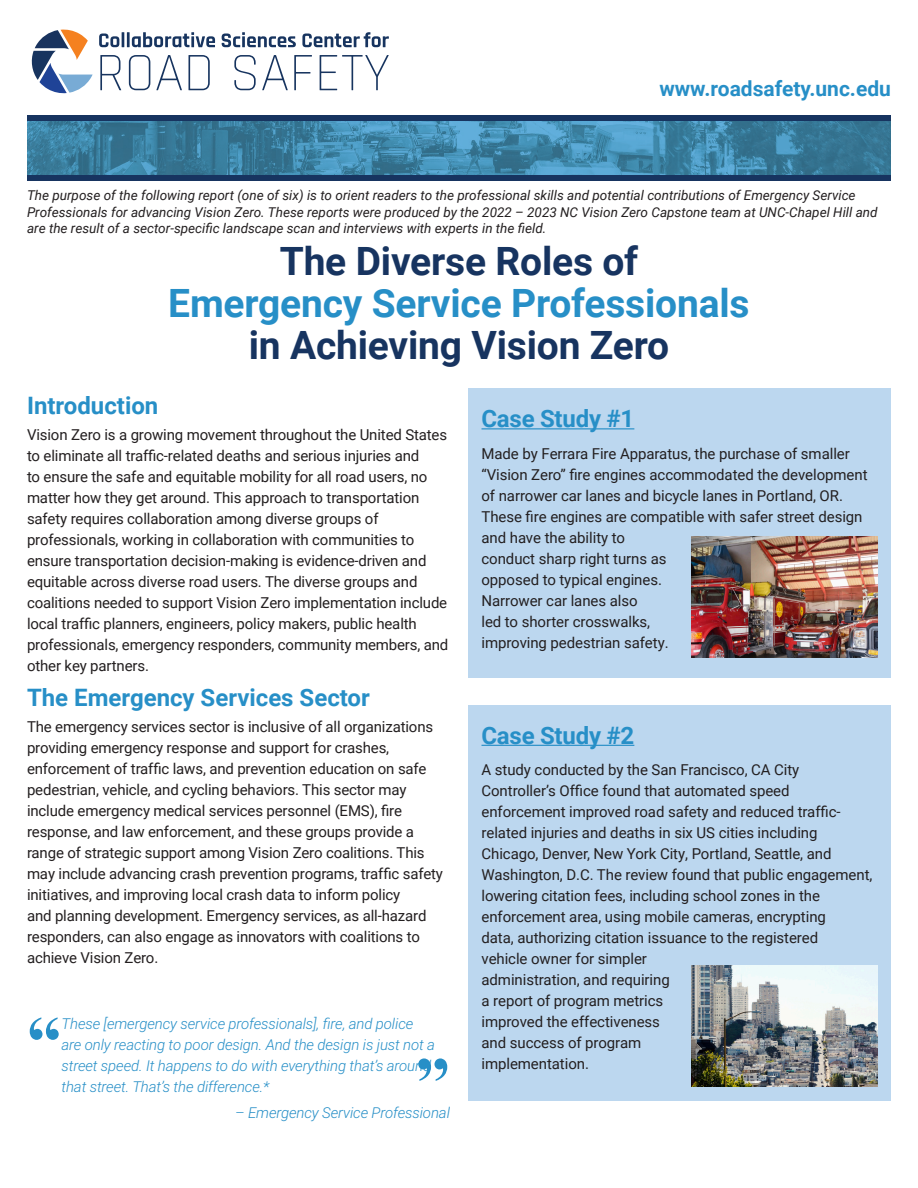
<style>
.page{position:relative;width:918px;height:1188px;background:#fff}
.page>*{position:absolute;margin:0;border:0;box-sizing:border-box;transform-origin:0 0}
.t1{font:700 69px "Times New Roman";color:#278fc7}
.t2{font:700 39px/42px "Roboto";letter-spacing:-.005em;color:#173460;text-align:center}
.t3{font:700 24px "Roboto";color:#278fc7}
.t4{font:700 21px "Roboto";color:#278fc7}
.t5{font:15px/21px "Roboto";letter-spacing:-.01em;color:#231f20}
.t6{font:italic 300 15px/21px "Roboto";letter-spacing:-.01em;color:#278fc7}
.t7{font:italic 13.5px/16.5px "Roboto";color:#231f20}
.s1{color:#278fc7}
</style>
<div class="page">
<svg style="left:100px;top:55px;width:21px;height:35px"></svg>
<svg style="left:129px;top:55px;width:21px;height:35px"></svg>
<svg style="left:156px;top:55px;width:26px;height:35px"></svg>
<svg style="left:189px;top:55px;width:21px;height:35px"></svg>
<svg style="left:234px;top:55px;width:22px;height:35px"></svg>
<svg style="left:262px;top:55px;width:26px;height:35px"></svg>
<svg style="left:294px;top:55px;width:18px;height:35px"></svg>
<svg style="left:320px;top:55px;width:68px;height:35px"></svg>
<svg style="left:31px;top:29px;width:62px;height:65px"></svg>
<svg style="left:99px;top:32px;width:25px;height:15px"></svg>
<hr style="left:127px;top:32px;width:3px;height:15px;background:#17345f">
<svg style="left:132px;top:32px;width:83px;height:15px"></svg>
<svg style="left:222px;top:32px;width:74px;height:15px"></svg>
<svg style="left:302px;top:32px;width:86px;height:15px"></svg>
<img style="left:27px;top:121px;width:864px;height:54px">
<div style="left:27px;top:175px;width:864px;height:5px;background:#173460"></div>
<div style="left:27px;top:116px;width:864px;height:5px;background:#173460"></div>
<div style="left:468px;top:388px;width:423px;height:290px;background:#bcd7ef"></div>
<hr style="left:482px;top:428px;width:152px;height:1px;background:#278fc7">
<div style="left:468px;top:705px;width:423px;height:395px;background:#bcd7ef"></div>
<hr style="left:482px;top:745px;width:152px;height:1px;background:#278fc7">
<img style="left:691px;top:536px;width:187px;height:122px">
<img style="left:691px;top:965px;width:187px;height:122px">
<p class="t4" style="left:659px;top:74px;width:233px">www.roadsafety.unc.edu</p>
<p class="t7" style="left:27px;top:187px;width:852px">The purpose of the following report (one of six) is to orient readers to the professional skills and potential contributions of Emergency Service<br>Professionals for advancing Vision Zero. These reports were produced by the 2022 – 2023 NC Vision Zero Capstone team at UNC-Chapel Hill and are the result of a sector-specific landscape scan and interviews with experts in the field.</p>
<p class="t2" style="left:168px;top:239px;width:583px">The Diverse Roles of<br><span class="s1">Emergency Service Professionals </span>in Achieving Vision Zero</p>
<p class="t3" style="left:27px;top:388px;width:133px">Introduction</p>
<p class="t5" style="left:27px;top:424px;width:423px">Vision Zero is a growing movement throughout the United States to eliminate all traffic-related deaths and serious injuries and<br>to ensure the safe and equitable mobility for all road users, no matter how they get around. This approach to transportation safety requires collaboration among diverse groups of professionals, working in collaboration with communities to ensure transportation decision-making is evidence-driven and equitable across diverse road users. The diverse groups and coalitions needed to support Vision Zero implementation include local traffic planners, engineers, policy makers, public health professionals, emergency responders, community members, and other key partners.</p>
<p class="t3" style="left:27px;top:680px;width:344px">The Emergency Services Sector</p>
<p class="t5" style="left:27px;top:716px;width:418px">The emergency services sector is inclusive of all organizations providing emergency response and support for crashes, enforcement of traffic laws, and prevention education on safe pedestrian, vehicle, and cycling behaviors. This sector may include emergency medical services personnel (EMS), fire response, and law enforcement, and these groups provide a range of strategic support among Vision Zero coalitions. This may include advancing crash prevention programs, traffic safety initiatives, and improving local crash data to inform policy<br>and planning development. Emergency services, as all-hazard responders, can also engage as innovators with coalitions to achieve Vision Zero.</p>
<p class="t6" style="left:62px;top:1012px;width:375px">These [emergency service professionals], fire, and police are only reacting to poor design. And the design is just not a street speed. It happens to do with everything that’s around that street. That’s the difference.*</p>
<p class="t6" style="left:235px;top:1102px;width:216px">– Emergency Service Professional</p>
<p class="t1" style="left:27px;top:993px;width:36px">“</p>
<p class="t1" style="left:416px;top:1034px;width:36px">”</p>
<p class="t3" style="left:482px;top:402px;width:154px">Case Study #1</p>
<p class="t5" style="left:482px;top:443px;width:388px">Made by Ferrara Fire Apparatus, the purchase of smaller “Vision Zero” fire engines accommodated the development of narrower car lanes and bicycle lanes in Portland, OR.<br>These fire engines are compatible with safer street design and have the ability to<br>conduct sharp right turns as<br>opposed to typical engines.<br>Narrower car lanes also<br>led to shorter crosswalks,<br>improving pedestrian safety.</p>
<p class="t3" style="left:482px;top:718px;width:154px">Case Study #2</p>
<p class="t5" style="left:482px;top:759px;width:392px">A study conducted by the San Francisco, CA City Controller’s Office found that automated speed enforcement improved road safety and reduced traffic&shy;related injuries and deaths in six US cities including Chicago, Denver, New York City, Portland, Seattle, and Washington, D.C. The review found that public engagement, lowering citation fees, including school zones in the enforcement area, using mobile cameras, encrypting<br>data, authorizing citation issuance to the registered<br>vehicle owner for simpler<br>administration, and requiring<br>a report of program metrics<br>improved the effectiveness<br>and success of program<br>implementation.</p>
</div>
